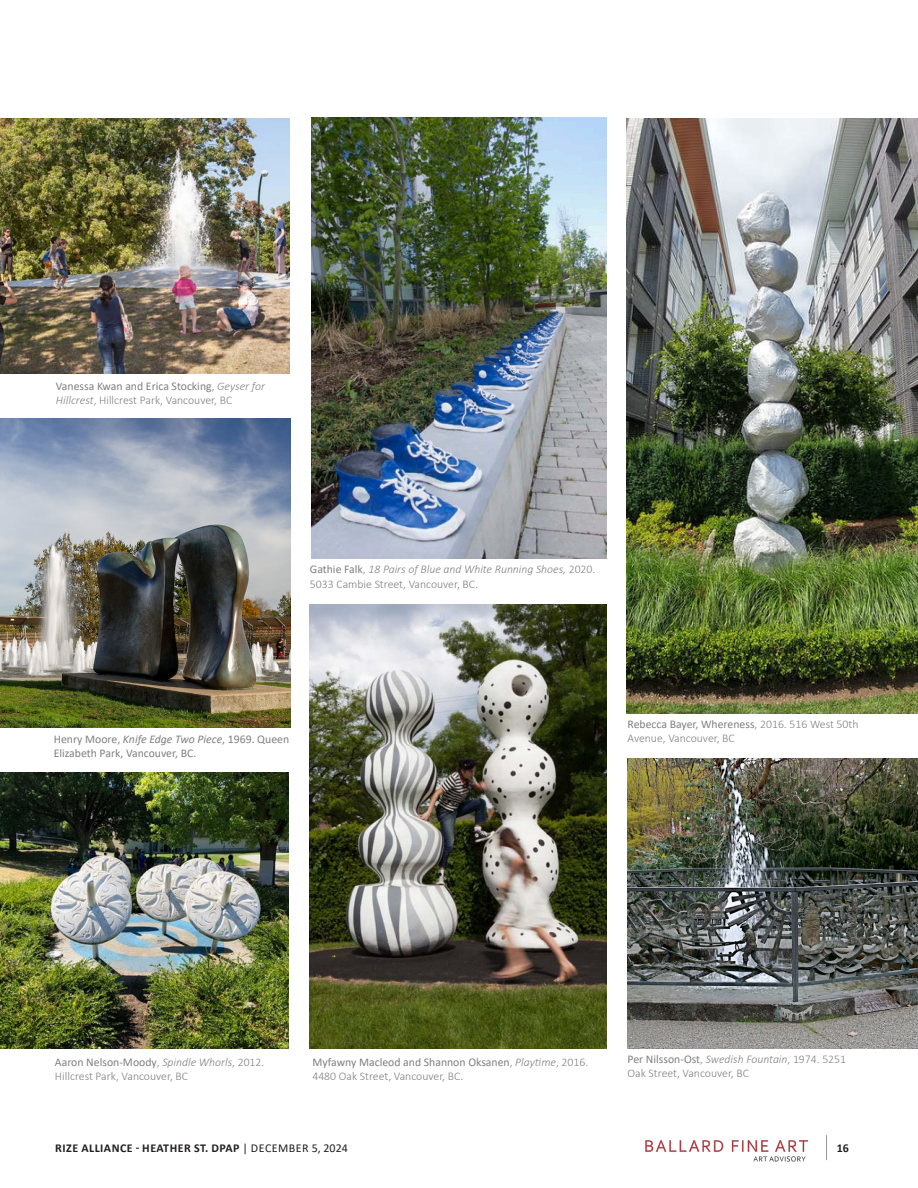
<style>
.page{position:relative;width:918px;height:1188px;background:#fff}
.page>*{position:absolute;margin:0;border:0;box-sizing:border-box;transform-origin:0 0}
.t1{font:700 12px "Calibri";letter-spacing:.04em;color:#231f20}
.Image_Caption{font:300 11.7px/14.1px "Calibri";color:#808080}
.Image_Caption-2{font:11.7px/14.1px "Calibri";color:#808080}
.s1{font-weight:400}
.s2{font-style:italic}
</style>
<div class="page">
<img style="left:645px;top:1140px;width:163px;height:22px">
<svg style="left:826px;top:1135px;width:1px;height:25px"></svg>
<img style="left:310px;top:604px;width:297px;height:445px">
<img style="left:627px;top:118px;width:291px;height:595px">
<img style="left:628px;top:758px;width:290px;height:291px">
<img style="left:311px;top:118px;width:296px;height:441px">
<img style="left:0;top:118px;width:289px;height:256px">
<img style="left:0;top:419px;width:290px;height:309px">
<img style="left:0;top:773px;width:289px;height:276px">
<p class="Image_Caption" style="left:56px;top:379px;width:211px"><span class="s1">Vanessa Kwan and Erica Stocking</span>, <span class="s2">Geyser for<br>Hillcrest</span>, Hillcrest Park, Vancouver, BC</p>
<p class="Image_Caption" style="left:310px;top:562px;width:287px"><span class="s1">Gathie Falk</span>, <span class="s2">18 Pairs of Blue and White Running Shoes,</span> 2020.<br>5033 Cambie Street, Vancouver, BC.</p>
<p class="Image_Caption-2" style="left:54px;top:732px;width:237px">Henry Moore, <span class="s2">Knife Edge Two Piece</span>, 1969. Queen<br>Elizabeth Park, Vancouver, BC.</p>
<p class="Image_Caption" style="left:628px;top:717px;width:232px"><span class="s1">Rebecca Bayer, Whereness</span>, 2016. 516 West 50th<br>Avenue, Vancouver, BC</p>
<p class="Image_Caption" style="left:55px;top:1055px;width:211px"><span class="s1">Aaron Nelson-Moody</span>, <span class="s2">Spindle Whorls</span>, 2012.<br>Hillcrest Park, Vancouver, BC</p>
<p class="Image_Caption" style="left:312px;top:1055px;width:277px"><span class="s1">Myfawny Macleod and Shannon Oksanen</span>, <span class="s2">Playtime</span>, 2016.<br>4480 Oak Street, Vancouver, BC.</p>
<p class="Image_Caption" style="left:628px;top:1052px;width:220px"><span class="s1">Per Nilsson-Ost</span>, <span class="s2">Swedish Fountain</span>, 1974. 5251<br>Oak Street, Vancouver, BC</p>
<p class="t1" style="left:55px;top:1140px;width:294px">RIZE ALLIANCE - HEATHER ST. DPAP <span class="s1">| DECEMBER 5, 2024</span></p>
<p class="t1" style="left:837px;top:1140px;width:14px">16</p>
</div>
